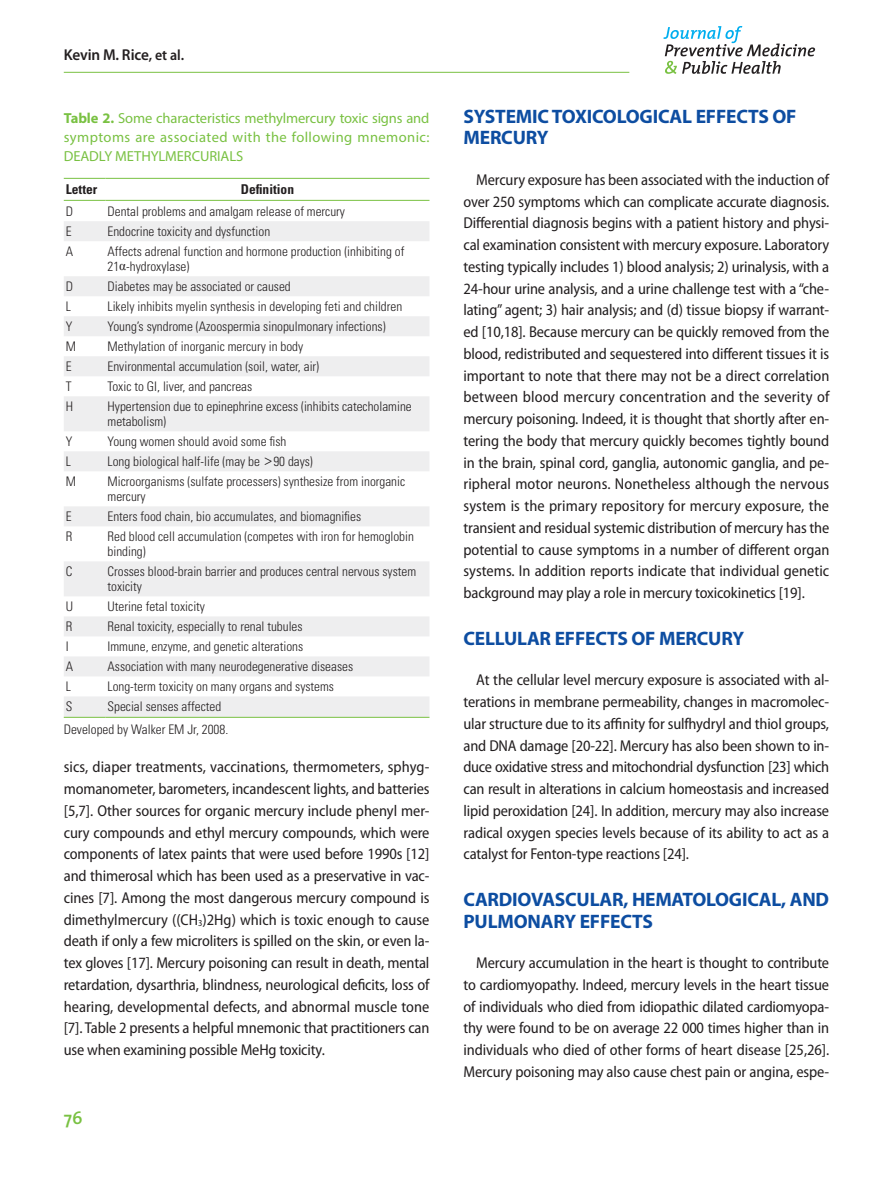
<style>
.page{position:relative;width:893px;height:1191px;background:#fff}
.page>*{position:absolute;margin:0;border:0;box-sizing:border-box;transform-origin:0 0}
.t1{font:700 19.5px/21.8px "Myriad Pro";letter-spacing:-.01em;color:#0d4da1}
.t2{font:600 18px "The Mix";color:#79c142}
.t3{font:semi-condensed 15.75px/21.8px "Myriad Pro";letter-spacing:-.01em;color:#231f20;text-align:justify}
.t4{font:600 15.75px "Myriad Pro";letter-spacing:-.01em;color:#231f20}
.t5{font:14.55px/18.8px "Myriad Pro";letter-spacing:.015em;color:#79c142;text-align:justify}
.t6{font:700 condensed 13.5px "Univers LT Std";color:#231f20}
.t7{font:300 condensed 13.2px/15px "Univers LT Std";color:#231f20}
.s1{font-stretch:semi-condensed;font-size:15px}
.s2{font-weight:700}
.s3{font-family:"Times New Roman";font-weight:400;font-stretch:normal}
.s4{font-family:"Dotum";font-weight:400;font-stretch:normal}
.s5{font-size:9.15px}
</style>
<div class="page">
<hr style="left:64px;top:72px;width:565px;height:1px;background:#79c142">
<svg style="left:663px;top:26px;width:152px;height:48px"></svg>
<svg style="left:64px;top:199px;width:365px;height:1px"></svg>
<svg style="left:64px;top:221px;width:365px;height:496px;fill:#f4f4f5"></svg>
<hr style="left:64px;top:178px;width:41px;height:1px;background:#79c142">
<hr style="left:105px;top:178px;width:324px;height:1px;background:#79c142">
<hr style="left:64px;top:200px;width:41px;height:1px;background:#79c142">
<hr style="left:105px;top:200px;width:324px;height:1px;background:#79c142">
<hr style="left:64px;top:717px;width:41px;height:1px;background:#79c142">
<hr style="left:105px;top:717px;width:324px;height:1px;background:#79c142">
<p class="t4" style="left:64px;top:45px;width:122px">Kevin M. Rice<span class="s1">, et al.</span></p>
<p class="t5" style="left:64px;top:109px;width:367px"><span class="s2">Table 2.</span> Some characteristics methylmercury toxic signs and symptoms are associated with the following mnemonic:<br>DEADLY METHYLMERCURIALS</p>
<p class="t6" style="left:66px;top:181px;width:33px">Letter</p>
<p class="t6" style="left:241px;top:181px;width:55px">Definition</p>
<p class="t7" style="left:66px;top:203px;width:9px">D</p>
<p class="t7" style="left:108px;top:203px;width:239px">Dental problems and amalgam release of mercury</p>
<p class="t7" style="left:66px;top:223px;width:7px">E</p>
<p class="t7" style="left:108px;top:223px;width:164px">Endocrine toxicity and dysfunction</p>
<p class="t7" style="left:66px;top:243px;width:9px">A</p>
<p class="t7" style="left:108px;top:243px;width:298px">Affects adrenal function and hormone production (inhibiting of<br>21<span class="s3">α</span>-hydroxylase)</p>
<p class="t7" style="left:66px;top:278px;width:9px">D</p>
<p class="t7" style="left:108px;top:278px;width:185px">Diabetes may be associated or caused</p>
<p class="t7" style="left:66px;top:298px;width:7px">L</p>
<p class="t7" style="left:108px;top:298px;width:296px">Likely inhibits myelin synthesis in developing feti and children</p>
<p class="t7" style="left:66px;top:318px;width:8px">Y</p>
<p class="t7" style="left:108px;top:318px;width:280px">Young’s syndrome (Azoospermia sinopulmonary infections)</p>
<p class="t7" style="left:66px;top:338px;width:12px">M</p>
<p class="t7" style="left:108px;top:338px;width:197px">Methylation of inorganic mercury in body</p>
<p class="t7" style="left:66px;top:358px;width:7px">E</p>
<p class="t7" style="left:108px;top:358px;width:213px">Environmental accumulation (soil, water, air)</p>
<p class="t7" style="left:66px;top:378px;width:7px">T</p>
<p class="t7" style="left:108px;top:378px;width:146px">Toxic to GI, liver, and pancreas</p>
<p class="t7" style="left:66px;top:398px;width:9px">H</p>
<p class="t7" style="left:108px;top:398px;width:306px">Hypertension due to epinephrine excess (inhibits catecholamine metabolism)</p>
<p class="t7" style="left:66px;top:433px;width:8px">Y</p>
<p class="t7" style="left:108px;top:433px;width:180px">Young women should avoid some fish</p>
<p class="t7" style="left:66px;top:453px;width:7px">L</p>
<p class="t7" style="left:108px;top:453px;width:207px">Long biological half-life (may be <span class="s4">&gt;</span>90 days)</p>
<p class="t7" style="left:66px;top:473px;width:12px">M</p>
<p class="t7" style="left:108px;top:473px;width:299px">Microorganisms (sulfate processers) synthesize from inorganic mercury</p>
<p class="t7" style="left:66px;top:508px;width:7px">E</p>
<p class="t7" style="left:108px;top:508px;width:255px">Enters food chain, bio accumulates, and biomagnifies</p>
<p class="t7" style="left:66px;top:528px;width:8px">R</p>
<p class="t7" style="left:108px;top:528px;width:308px">Red blood cell accumulation (competes with iron for hemoglobin binding)</p>
<p class="t7" style="left:66px;top:563px;width:8px">C</p>
<p class="t7" style="left:108px;top:563px;width:310px">Crosses blood-brain barrier and produces central nervous system toxicity</p>
<p class="t7" style="left:66px;top:598px;width:9px">U</p>
<p class="t7" style="left:108px;top:598px;width:99px">Uterine fetal toxicity</p>
<p class="t7" style="left:66px;top:618px;width:8px">R</p>
<p class="t7" style="left:108px;top:618px;width:197px">Renal toxicity, especially to renal tubules</p>
<p class="t7" style="left:66px;top:638px;width:4px">I</p>
<p class="t7" style="left:108px;top:638px;width:197px">Immune, enzyme, and genetic alterations</p>
<p class="t7" style="left:66px;top:658px;width:9px">A</p>
<p class="t7" style="left:108px;top:658px;width:247px">Association with many neurodegenerative diseases</p>
<p class="t7" style="left:66px;top:678px;width:7px">L</p>
<p class="t7" style="left:108px;top:678px;width:228px">Long-term toxicity on many organs and systems</p>
<p class="t7" style="left:66px;top:698px;width:8px">S</p>
<p class="t7" style="left:64px;top:694px;width:166px;line-height:23.4px;text-indent:44px">Special senses affected<br>Developed by Walker EM Jr, 2008.</p>
<p class="t3" style="left:64px;top:756px;width:367px">sics, diaper treatments, vaccinations, thermometers, sphyg&shy;momanometer, barometers, incandescent lights, and batteries [5,7]. Other sources for organic mercury include phenyl mer&shy;cury compounds and ethyl mercury compounds, which were components of latex paints that were used before 1990s [12] and thimerosal which has been used as a preservative in vac&shy;cines [7]. Among the most dangerous mercury compound is dimethylmercury ((CH<span class="s5">3</span>)2Hg) which is toxic enough to cause death if only a few microliters is spilled on the skin, or even la&shy;tex gloves [17]. Mercury poisoning can result in death, mental retardation, dysarthria, blindness, neurological deficits, loss of hearing, developmental defects, and abnormal muscle tone [7]. Table 2 presents a helpful mnemonic that practitioners can use when examining possible MeHg toxicity.</p>
<p class="t2" style="left:64px;top:1103px;width:20px">76</p>
<p class="t1" style="left:463px;top:105px;width:334px">SYSTEMIC TOXICOLOGICAL EFFECTS OF<br>MERCURY</p>
<p class="t3" style="left:463px;top:169px;width:367px;text-indent:13px">Mercury exposure has been associated with the induction of over 250 symptoms which can complicate accurate diagnosis.<br>Differential diagnosis begins with a patient history and physi&shy;cal examination consistent with mercury exposure. Laboratory testing typically includes 1) blood analysis; 2) urinalysis, with a 24-hour urine analysis, and a urine challenge test with a “che&shy;lating” agent; 3) hair analysis; and (d) tissue biopsy if warrant&shy;ed [10,18]. Because mercury can be quickly removed from the blood, redistributed and sequestered into different tissues it is important to note that there may not be a direct correlation between blood mercury concentration and the severity of mercury poisoning. Indeed, it is thought that shortly after en&shy;tering the body that mercury quickly becomes tightly bound in the brain, spinal cord, ganglia, autonomic ganglia, and pe&shy;ripheral motor neurons. Nonetheless although the nervous system is the primary repository for mercury exposure, the transient and residual systemic distribution of mercury has the potential to cause symptoms in a number of different organ systems. In addition reports indicate that individual genetic background may play a role in mercury toxicokinetics [19].</p>
<p class="t1" style="left:463px;top:627px;width:282px">CELLULAR EFFECTS OF MERCURY</p>
<p class="t3" style="left:463px;top:669px;width:367px;text-indent:13px">At the cellular level mercury exposure is associated with al&shy;terations in membrane permeability, changes in macromolec&shy;ular structure due to its affinity for sulfhydryl and thiol groups, and DNA damage [20-22]. Mercury has also been shown to in&shy;duce oxidative stress and mitochondrial dysfunction [23] which can result in alterations in calcium homeostasis and increased lipid peroxidation [24]. In addition, mercury may also increase radical oxygen species levels because of its ability to act as a catalyst for Fenton-type reactions [24].</p>
<p class="t1" style="left:463px;top:888px;width:367px">CARDIOVASCULAR, HEMATOLOGICAL, AND<br>PULMONARY EFFECTS</p>
<p class="t3" style="left:463px;top:952px;width:367px;text-indent:13px">Mercury accumulation in the heart is thought to contribute to cardiomyopathy. Indeed, mercury levels in the heart tissue of individuals who died from idiopathic dilated cardiomyopa&shy;thy were found to be on average 22 000 times higher than in individuals who died of other forms of heart disease [25,26].<br>Mercury poisoning may also cause chest pain or angina, espe-</p>
</div>
